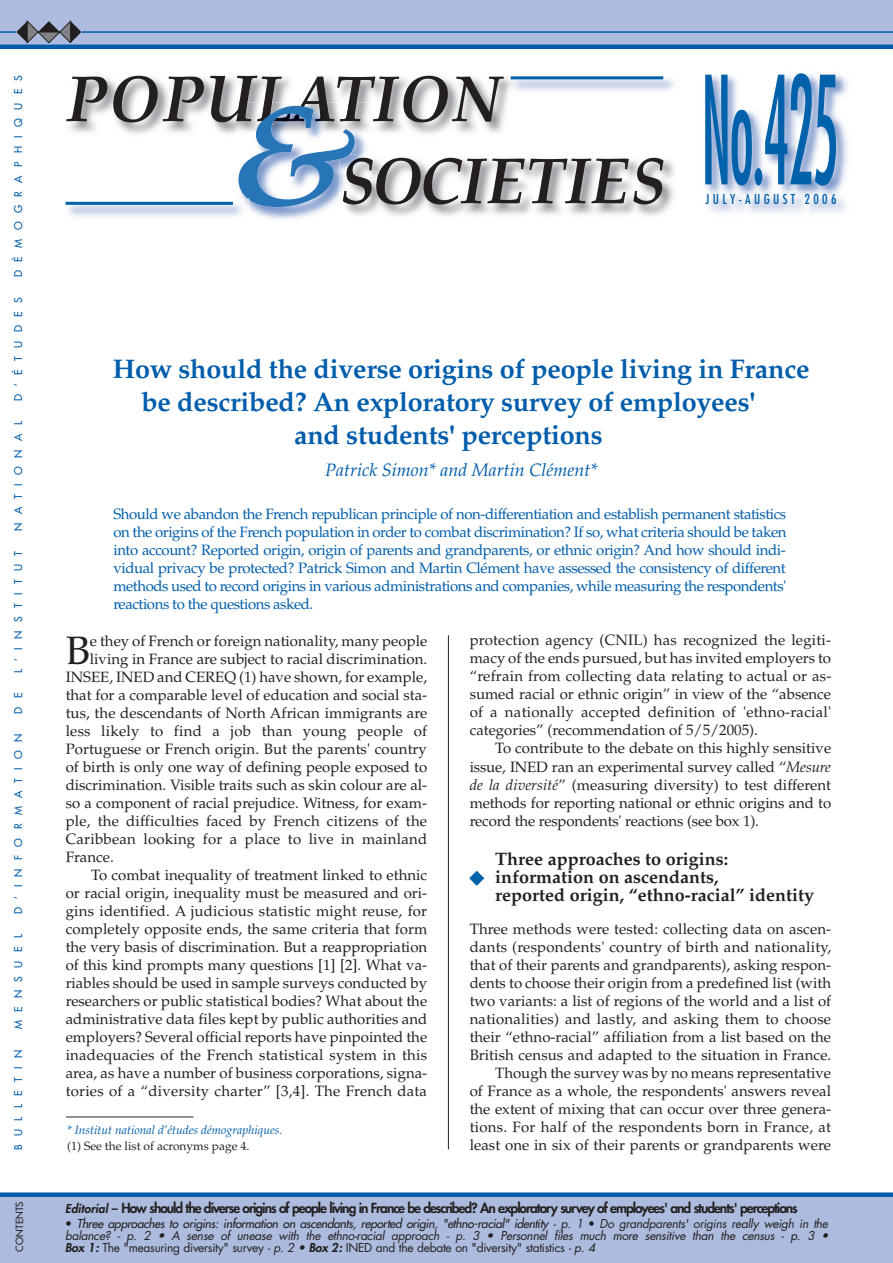
<style>
.page{position:relative;width:893px;height:1263px;background:#fff}
.page>*{position:absolute;margin:0;border:0;box-sizing:border-box;transform-origin:0 0}
.t1{font:condensed 145.5px "Futura Std";color:#0161aa;scale:.44 1}
.t2{font:39.75px "Palatino LT Std";color:#231f20}
.t3{font:700 27px "Palatino LT Std";letter-spacing:-.01em;color:#015dab}
.t4{font:700 18px/18px "Palatino LT Std";color:#231f20}
.t5{font:italic 18px "Palatino LT Std";color:#015dab}
.t6{font:15px/18px "Palatino LT Std";color:#231f20;text-align:justify}
.t7{font:15px/18px "Palatino LT Std";letter-spacing:-.03em;color:#015dab;text-align:justify}
.t8{font:800 13.5px "Futura Std";letter-spacing:-.075em;color:#231f20}
.t9{font:condensed 13.35px "Futura Std";color:#0161aa}
.t10{font:italic 12px/12px "Futura Std";letter-spacing:-.025em;color:#231f20}
.t11{font:12px "Futura Std";letter-spacing:-.025em;color:#231f20}
.t12{font:italic 12px "Palatino LT Std";color:#015dab}
.t13{font:12px "Palatino LT Std";color:#231f20}
.t14{font:500 10.5px "Futura Std";letter-spacing:.8em;color:#015dab}
.t15{font:500 9.75px "Futura Std";letter-spacing:.02em;color:#231f20}
.s1{font-style:italic}
.s2{font-style:italic;font-size:12px}
.s3{font-size:12px}
.s4{font-weight:500;font-style:normal}
.s5{font-weight:500}
.s6{font-weight:800;font-style:italic}
</style>
<div class="page">
<svg style="left:469px;top:871px;width:15px;height:15px"></svg>
<div style="left:0;top:0;width:893px;height:47px;background:#adbcde"></div>
<hr style="left:0;top:31px;width:893px;height:2px;background:#015dab">
<img style="left:66px;top:75px;width:366px;height:59px">
<svg style="left:66px;top:77px;width:41px;height:44px"></svg>
<svg style="left:113px;top:76px;width:91px;height:46px"></svg>
<img style="left:371px;top:159px;width:303px;height:57px">
<img style="left:249px;top:207px;width:122px;height:13px">
<svg style="left:210px;top:76px;width:453px;height:131px"></svg>
<hr style="left:66px;top:202px;width:167px;height:3px;background:#0161aa">
<img style="left:507px;top:76px;width:167px;height:20px">
<hr style="left:511px;top:76px;width:152px;height:3px;background:#0161aa">
<hr style="left:0;top:45px;width:893px;height:4px;background:#015dab">
<hr style="left:448px;top:635px;width:1px;height:514px;background:#231f20">
<div style="left:0;top:1195px;width:893px;height:68px;background:#adbcde"></div>
<div style="left:0;top:1192px;width:893px;height:5px;background:#015dab"></div>
<svg style="left:16px;top:21px;width:65px;height:22px"></svg>
<hr style="left:66px;top:1117px;width:127px;height:1px;background:#231f20">
<img style="left:706px;top:74px;width:142px;height:114px">
<img style="left:706px;top:188px;width:140px;height:25px">
<p class="t14" style="left:13px;top:277px;width:204px;rotate:-90deg">DÉMOGRAPHIQUES</p>
<p class="t14" style="left:13px;top:401px;width:106px;rotate:-90deg">D’ÉTUDES</p>
<p class="t14" style="left:13px;top:531px;width:111px;rotate:-90deg">NATIONAL</p>
<p class="t14" style="left:13px;top:672px;width:123px;rotate:-90deg">L’INSTITUT</p>
<p class="t14" style="left:13px;top:713px;width:22px;rotate:-90deg">D E</p>
<p class="t14" style="left:13px;top:914px;width:182px;rotate:-90deg">D’INFORMATION</p>
<p class="t14" style="left:13px;top:1029px;width:97px;rotate:-90deg">MENSUEL</p>
<p class="t14" style="left:13px;top:1150px;width:102px;rotate:-90deg">BULLETIN</p>
<p class="t15" style="left:15px;top:1252px;width:52px;rotate:-90deg">CONTENTS</p>
<h1 class="t1" style="left:701px;top:64px;width:313px">No.425</h1>
<p class="t9" style="left:705px;top:192px;width:133px">JULY-AUGUST 2006</p>
<h3 class="t3" style="left:113px;top:358px;width:698px">How should the diverse origins of people living in France</h3>
<h3 class="t3" style="left:141px;top:391px;width:616px">be described? An exploratory survey of employees'</h3>
<h3 class="t3" style="left:294px;top:424px;width:310px">and students' perceptions</h3>
<p class="t5" style="left:325px;top:463px;width:274px">Patrick Simon* and Martin Clément*</p>
<p class="t7" style="left:113px;top:506px;width:674px">Should we abandon the French republican principle of non-differentiation and establish permanent statistics on the origins of the French population in order to combat discrimination? If so, what criteria should be taken into account? Reported origin, origin of parents and grandparents, or ethnic origin? And how should indi&shy;vidual privacy be protected? Patrick Simon and Martin Clément have assessed the consistency of different methods used to record origins in various administrations and companies, while measuring the respondents' reactions to the questions asked.</p>
<h2 class="t2" style="left:66px;top:635px;width:26px">B</h2>
<p class="t6" style="left:90px;top:633px;width:339px">e they of French or foreign nationality, many people</p>
<p class="t6" style="left:90px;top:651px;width:339px">living in France are subject to racial discrimination.</p>
<p class="t6" style="left:66px;top:669px;width:363px">INSEE, INED and CEREQ (1) have shown, for example,</p>
<p class="t6" style="left:66px;top:687px;width:363px">that for a comparable level of education and social sta-</p>
<p class="t6" style="left:66px;top:705px;width:363px">tus, the descendants of North African immigrants are</p>
<p class="t6" style="left:66px;top:723px;width:363px">less likely to find a job than young people of</p>
<p class="t6" style="left:66px;top:741px;width:363px">Portuguese or French origin. But the parents' country</p>
<p class="t6" style="left:66px;top:759px;width:363px">of birth is only one way of defining people exposed to</p>
<p class="t6" style="left:66px;top:777px;width:363px">discrimination. Visible traits such as skin colour are al-</p>
<p class="t6" style="left:66px;top:795px;width:363px">so a component of racial prejudice. Witness, for exam-</p>
<p class="t6" style="left:66px;top:813px;width:363px">ple, the difficulties faced by French citizens of the</p>
<p class="t6" style="left:66px;top:831px;width:363px">Caribbean looking for a place to live in mainland</p>
<p class="t6" style="left:66px;top:849px;width:50px">France.</p>
<p class="t6" style="left:91px;top:867px;width:337px">To combat inequality of treatment linked to ethnic</p>
<p class="t6" style="left:66px;top:885px;width:363px">or racial origin, inequality must be measured and ori-</p>
<p class="t6" style="left:66px;top:903px;width:363px">gins identified. A judicious statistic might reuse, for</p>
<p class="t6" style="left:66px;top:921px;width:363px">completely opposite ends, the same criteria that form</p>
<p class="t6" style="left:66px;top:939px;width:363px">the very basis of discrimination. But a reappropriation</p>
<p class="t6" style="left:66px;top:957px;width:363px">of this kind prompts many questions [1] [2]. What va-</p>
<p class="t6" style="left:66px;top:975px;width:363px">riables should be used in sample surveys conducted by</p>
<p class="t6" style="left:66px;top:993px;width:363px">researchers or public statistical bodies? What about the</p>
<p class="t6" style="left:66px;top:1011px;width:363px">administrative data files kept by public authorities and</p>
<p class="t6" style="left:66px;top:1029px;width:363px">employers? Several official reports have pinpointed the</p>
<p class="t6" style="left:66px;top:1047px;width:363px">inadequacies of the French statistical system in this</p>
<p class="t6" style="left:66px;top:1065px;width:363px">area, as have a number of business corporations, signa-</p>
<p class="t6" style="left:66px;top:1083px;width:363px">tories of a “diversity charter” [3,4]. The French data</p>
<p class="t12" style="left:67px;top:1125px;width:217px">* Institut national d’études démographiques.</p>
<p class="t13" style="left:67px;top:1141px;width:184px">(1) See the list of acronyms page 4.</p>
<p class="t6" style="left:470px;top:633px;width:363px">protection agency (CNIL) has recognized the legiti&shy;macy of the ends pursued, but has invited employers to “refrain from collecting data relating to actual or as&shy;sumed racial or ethnic origin” in view of the “absence of a nationally accepted definition of 'ethno-racial' categories” (recommendation of 5/5/2005).</p>
<p class="t6" style="left:470px;top:741px;width:363px;text-indent:26px">To contribute to the debate on this highly sensitive issue, INED ran an experimental survey called “<span class="s1">Mesure de la diversité</span>” (measuring diversity) to test different methods for reporting national or ethnic origins and to record the respondents' reactions (see box 1).</p>
<p class="t4" style="left:495px;top:851px;width:320px">Three approaches to origins: information on ascendants,<br>reported origin, “ethno-racial” identity</p>
<p class="t6" style="left:470px;top:921px;width:363px;text-align:right">Three methods were tested: collecting data on ascen&shy;dants (respondents' country of birth and nationality, that of their parents and grandparents), asking respon&shy;dents to choose their origin from a predefined list (with two variants: a list of regions of the world and a list of nationalities) and lastly, and asking them to choose their “ethno-racial” affiliation from a list based on the British census and adapted to the situation in France.<br>Though the survey was by no means representative<br>of France as a whole, the respondents' answers reveal the extent of mixing that can occur over three genera&shy;tions. For half of the respondents born in France, at least one in six of their parents or grandparents were</p>
<p class="t8" style="left:65px;top:1201px;width:734px"><span class="s2">Editorial</span> <span class="s3">–</span> How should the diverse origins of people living in France be described? An exploratory survey of employees' and students' perceptions</p>
<p class="t10" style="left:65px;top:1218px;width:765px"><span class="s4">•</span> <span class="s5">Three approaches to origins: information on ascendants, reported origin, "ethno-racial" identity</span> - p. 1 <span class="s4">•</span> Do grandparents' origins really weigh in the balance? - p. 2 • A sense of unease with the ethno-racial approach - p. 3 • Personnel files much more sensitive than the census - p. 3 •</p>
<p class="t11" style="left:65px;top:1242px;width:532px"><span class="s6">Box 1:</span> The "measuring diversity" survey <span class="s1">- p. 2 •</span> <span class="s6">Box 2:</span> INED and the debate on "diversity" statistics <span class="s1">- p. 4</span></p>
</div>
